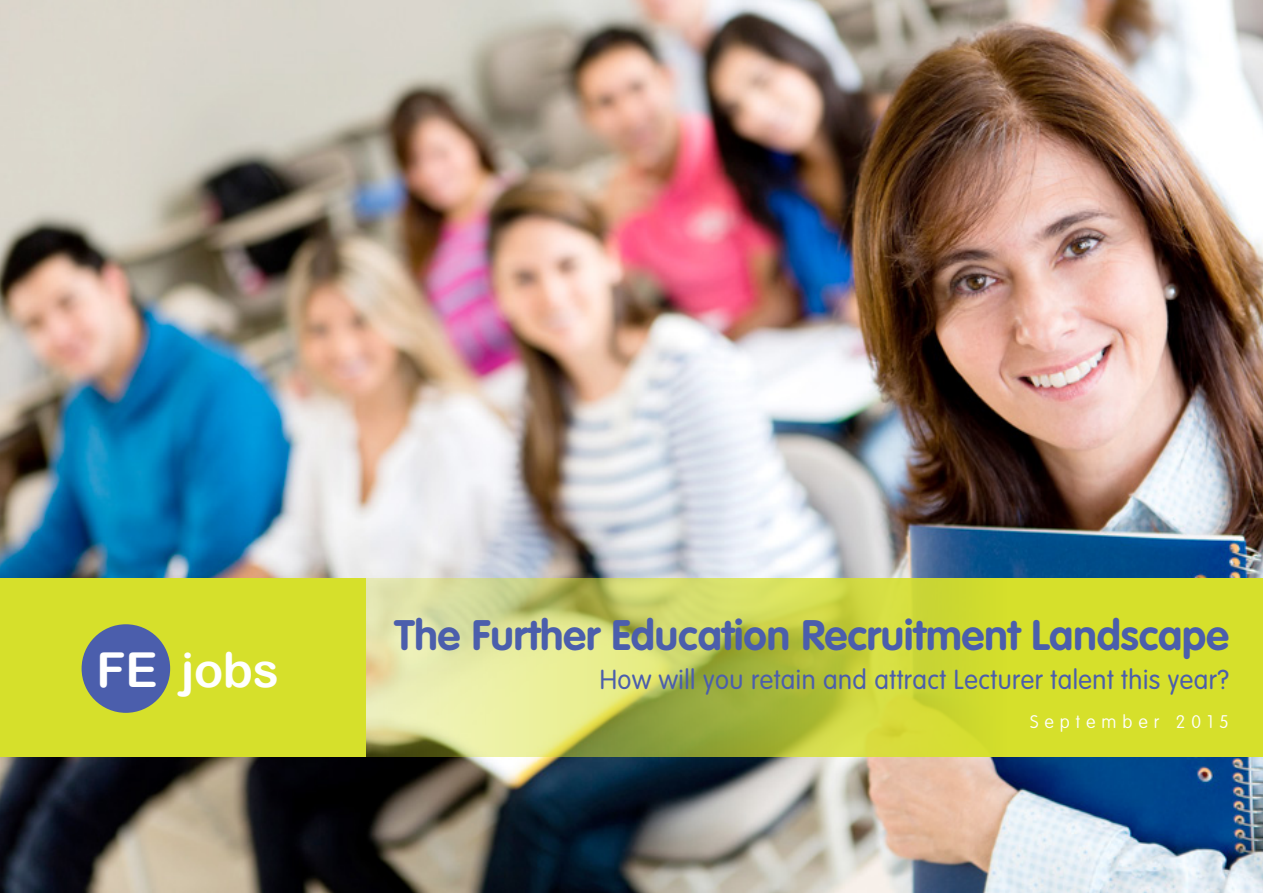
<style>
.page{position:relative;width:1263px;height:893px;background:#fff}
.page>*{position:absolute;margin:0;border:0;box-sizing:border-box;transform-origin:0 0}
.t1{font:48.15px "Arial Rounded MT Bold";letter-spacing:-.005em;color:#fff}
.t2{font:700 42px "VAG Rounded Std";color:#4b5eac}
.t3{font:300 27px "VAG Rounded Std";letter-spacing:.02em;color:#4b5eac;scale:.96 1}
.t4{font:100 18px "VAG Rounded Std";letter-spacing:.335em;color:#fff}
</style>
<div class="page">
<img style="left:0;top:0;width:1263px;height:893px">
<svg style="left:366px;top:578px;width:897px;height:179px;background:#cdd652"></svg>
<div style="left:0;top:578px;width:366px;height:179px;background:#d6e02b"></div>
<div style="left:82px;top:624px;width:88px;height:89px;background:#4b5eac;border-radius:50%"></div>
<h1 class="t1" style="left:97px;top:642px;width:184px">FE jobs</h1>
<h2 class="t2" style="left:394px;top:611px;width:836px">The Further Education Recruitment Landscape</h2>
<p class="t3" style="left:600px;top:665px;width:657px">How will you retain and attract Lecturer talent this year?</p>
<p class="t4" style="left:1030px;top:711px;width:200px">September 2015</p>
</div>
